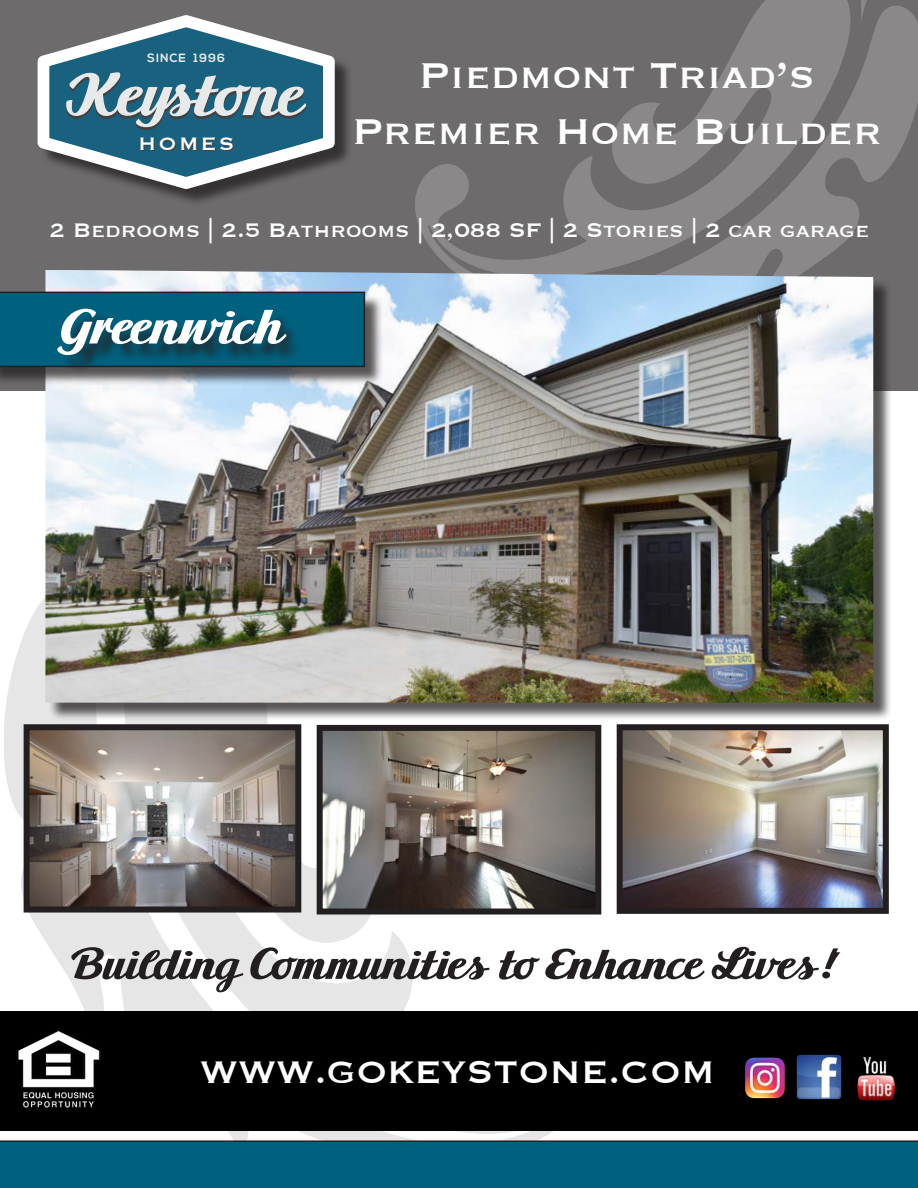
<style>
.page{position:relative;width:918px;height:1188px;background:#fff}
.page>*{position:absolute;margin:0;border:0;box-sizing:border-box;transform-origin:0 0}
.t1{font:64.5px "Zierfische";color:#fff}
.t2{font:55.5px "Zierfische";color:#231f20}
.t3{font:46.5px "Copperplate";color:#fff}
.t4{font:40.5px "Copperplate";color:#fff}
.t5{font:25.5px "Copperplate";color:#fff}
.t6{font:23.55px "Copperplate";letter-spacing:.1em;color:#fff}
.t7{font:700 12px "Nexa";letter-spacing:.08em;color:#e8e9e9}
</style>
<div class="page">
<div style="left:0;top:0;width:918px;height:391px;background:#6e6b6c"></div>
<div style="left:0;top:1011px;width:918px;height:119px;background:#000"></div>
<img style="left:0;top:598px;width:828px;height:542px">
<div style="left:0;top:1140px;width:918px;height:48px;background:#00617f"></div>
<img style="left:31px;top:731px;width:263px;height:175px">
<div style="left:24px;top:724px;width:277px;height:189px;border:6px solid #231f20"></div>
<img style="left:324px;top:732px;width:270px;height:176px">
<div style="left:317px;top:725px;width:284px;height:190px;border:6px solid #231f20"></div>
<img style="left:624px;top:731px;width:258px;height:176px">
<div style="left:617px;top:724px;width:272px;height:190px;border:6px solid #231f20"></div>
<div style="left:40px;top:18px;width:313px;height:189px;background:#231f20;opacity:.75"></div>
<svg style="left:38px;top:15px;width:176px;height:174px"></svg>
<svg style="left:65px;top:72px;width:149px;height:58px;background:#638d9e"></svg>
<img style="left:214px;top:0;width:704px;height:270px">
<div style="left:48px;top:272px;width:844px;height:450px;background:#231f20;opacity:.75"></div>
<img style="left:45px;top:270px;width:828px;height:433px">
<div style="left:0;top:294px;width:384px;height:92px;background:#231f20;opacity:.75"></div>
<svg style="left:0;top:292px;width:365px;height:75px;background:#015d7a"></svg>
<div style="left:60px;top:311px;width:244px;height:62px;background:#231f20;opacity:.75"></div>
<img style="left:17px;top:1028px;width:87px;height:85px">
<img style="left:795px;top:1052px;width:47px;height:49px">
<img style="left:743px;top:1056px;width:45px;height:45px">
<img style="left:857px;top:1056px;width:38px;height:45px">
<p class="t7" style="left:147px;top:51px;width:79px">SINCE 1996</p>
<p class="t6" style="left:138px;top:128px;width:98px">HOMES</p>
<p class="t3" style="left:418px;top:45px;width:398px">Piedmont Triad’s</p>
<p class="t3" style="left:352px;top:101px;width:531px">Premier Home Builder</p>
<p class="t5" style="left:49px;top:213px;width:822px">2 Bedrooms | 2.5 Bathrooms | 2,088 SF | 2 Stories | 2 car garage</p>
<p class="t1" style="left:60px;top:292px;width:223px">Greenwich</p>
<p class="t2" style="left:73px;top:935px;width:769px">Building Communities to Enhance Lives!</p>
<p class="t4" style="left:200px;top:1046px;width:517px">WWW.GOKEYSTONE.COM</p>
</div>
